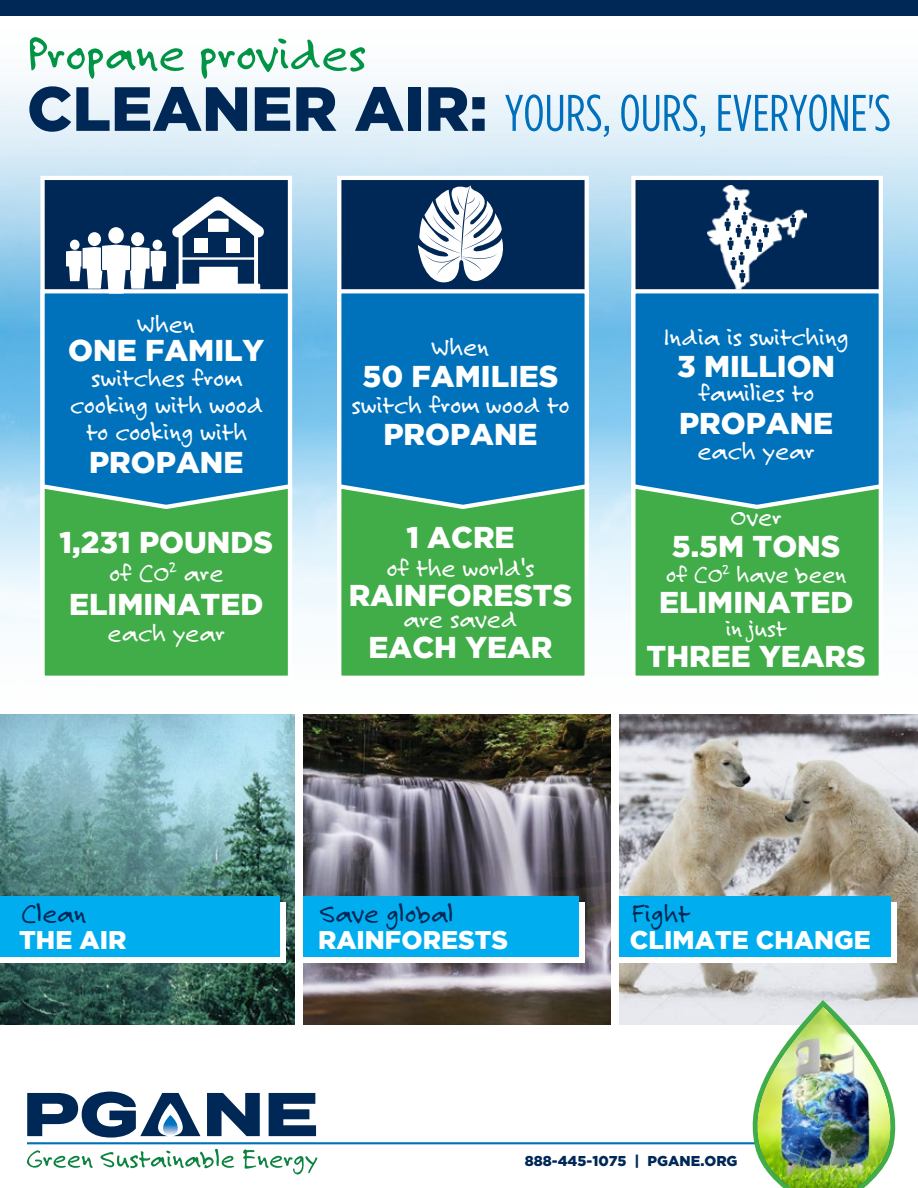
<style>
.page{position:relative;width:918px;height:1188px;background:#fff}
.page>*{position:absolute;margin:0;border:0;box-sizing:border-box;transform-origin:0 0}
.t1{font:51.75px "Felt Tip Roman";color:#009444}
.t2{font:51.45px "Gotham Condensed";color:#0070bd}
.t3{font:900 30px/58.1px "Gotham";color:#fff;text-align:center}
.t4{font:28.35px "Felt Tip Roman";color:#002856}
.t5{font:27px/57.4px "Felt Tip Roman";color:#fff;text-align:center}
.t6{font:900 25.5px "Gotham";color:#fff}
.t7{font:25.5px/54.2px "Felt Tip Roman";color:#fff;text-align:center}
.t8{font:900 14.25px "Gotham";color:#002856}
.s1{font-family:"Gotham";font-weight:900;font-size:62.4px;color:#002856}
</style>
<div class="page">
<img style="left:0;top:15px;width:918px;height:611px">
<img style="left:0;top:714px;width:918px;height:311px">
<div style="left:0;top:903px;width:286px;height:60px;background:#fff"></div>
<div style="left:0;top:897px;width:280px;height:60px;background:#00aeef"></div>
<div style="left:299px;top:903px;width:286px;height:60px;background:#fff"></div>
<div style="left:299px;top:897px;width:280px;height:60px;background:#00aeef"></div>
<div style="left:615px;top:903px;width:282px;height:60px;background:#fff"></div>
<div style="left:615px;top:897px;width:276px;height:60px;background:#00aeef"></div>
<div style="left:295px;top:707px;width:8px;height:330px;background:#fff"></div>
<div style="left:611px;top:707px;width:7px;height:330px;background:#fff"></div>
<svg style="left:335px;top:174px;width:256px;height:113px;background:#21456d"></svg>
<svg style="left:335px;top:287px;width:256px;height:194px;background:#0e79bf"></svg>
<svg style="left:334px;top:481px;width:257px;height:195px;background:#4aaf5e"></svg>
<div style="left:0;top:0;width:918px;height:15px;background:#002856"></div>
<svg style="left:207px;top:1093px;width:53px;height:43px"></svg>
<svg style="left:269px;top:1093px;width:47px;height:43px"></svg>
<svg style="left:27px;top:1092px;width:173px;height:46px"></svg>
<svg style="left:27px;top:1148px;width:207px;height:21px"></svg>
<svg style="left:243px;top:1149px;width:74px;height:25px"></svg>
<hr style="left:27px;top:1142px;width:864px;height:2px;background:#0072bc">
<img style="left:745px;top:997px;width:154px;height:191px">
<svg style="left:629px;top:174px;width:256px;height:113px;background:#24476f"></svg>
<svg style="left:629px;top:287px;width:256px;height:194px;background:#0f7abf"></svg>
<svg style="left:629px;top:481px;width:256px;height:195px;background:#49ae5d"></svg>
<img style="left:708px;top:185px;width:98px;height:104px">
<svg style="left:38px;top:174px;width:256px;height:113px;background:#2d5076"></svg>
<svg style="left:38px;top:287px;width:256px;height:194px;background:#0c78bf"></svg>
<svg style="left:38px;top:481px;width:256px;height:195px;background:#49ae5d"></svg>
<svg style="left:66px;top:227px;width:100px;height:67px"></svg>
<svg style="left:172px;top:196px;width:93px;height:96px"></svg>
<svg style="left:725px;top:197px;width:44px;height:85px"></svg>
<svg style="left:790px;top:214px;width:6px;height:13px"></svg>
<svg style="left:418px;top:185px;width:92px;height:106px"></svg>
<h1 class="t1" style="left:27px;top:22px;width:341px">Propane provides</h1>
<h2 class="t2" style="left:27px;top:85px;width:866px"><span class="s1">CLEANER AIR:</span> YOURS, OURS, EVERYONE'S</h2>
<p class="t5" style="left:91px;top:296px;width:152px;line-height:54px">When switches from</p>
<p class="t5" style="left:70px;top:391px;width:195px;line-height:27px">cooking with wood to cooking with</p>
<p class="t3" style="left:68px;top:321px;width:198px">ONE FAMILY</p>
<p class="t3" style="left:89px;top:433px;width:156px">PROPANE</p>
<p class="t3" style="left:60px;top:511px;width:215px;line-height:61.3px">1,231 POUNDS<br>ELIMINATED</p>
<p class="t5" style="left:109px;top:544px;width:116px">of CO<sup>2</sup> are</p>
<p class="t5" style="left:108px;top:604px;width:119px">each year</p>
<p class="t5" style="left:352px;top:317px;width:219px;line-height:58.5px">When<br>switch from wood to</p>
<p class="t3" style="left:362px;top:346px;width:198px">50 FAMILIES<br>PROPANE</p>
<p class="t3" style="left:406px;top:508px;width:110px">1 ACRE</p>
<p class="t5" style="left:386px;top:539px;width:150px">of the world's</p>
<p class="t3" style="left:349px;top:566px;width:225px">RAINFORESTS</p>
<p class="t5" style="left:403px;top:590px;width:116px">are saved</p>
<p class="t3" style="left:368px;top:618px;width:186px">EACH YEAR</p>
<p class="t5" style="left:663px;top:307px;width:187px">India is switching families to<br>each year</p>
<p class="t3" style="left:677px;top:337px;width:160px;line-height:57.4px;text-align:left">3 MILLION<br>PROPANE</p>
<p class="t5" style="left:731px;top:488px;width:53px">Over</p>
<p class="t7" style="left:666px;top:547px;width:182px">of CO<sup>2</sup> have been in just</p>
<p class="t3" style="left:647px;top:627px;width:221px">THREE YEARS</p>
<p class="t3" style="left:659px;top:518px;width:196px;line-height:56.1px">5.5M TONS<br>ELIMINATED</p>
<p class="t4" style="left:21px;top:897px;width:67px">Clean</p>
<p class="t6" style="left:19px;top:925px;width:109px">THE AIR</p>
<p class="t4" style="left:320px;top:897px;width:135px">Save global</p>
<p class="t6" style="left:318px;top:925px;width:192px">RAINFORESTS</p>
<p class="t4" style="left:632px;top:897px;width:60px">Fight</p>
<p class="t6" style="left:630px;top:925px;width:242px">CLIMATE CHANGE</p>
<p class="t8" style="left:525px;top:1153px;width:214px">888-445-1075 | PGANE.ORG</p>
</div>
